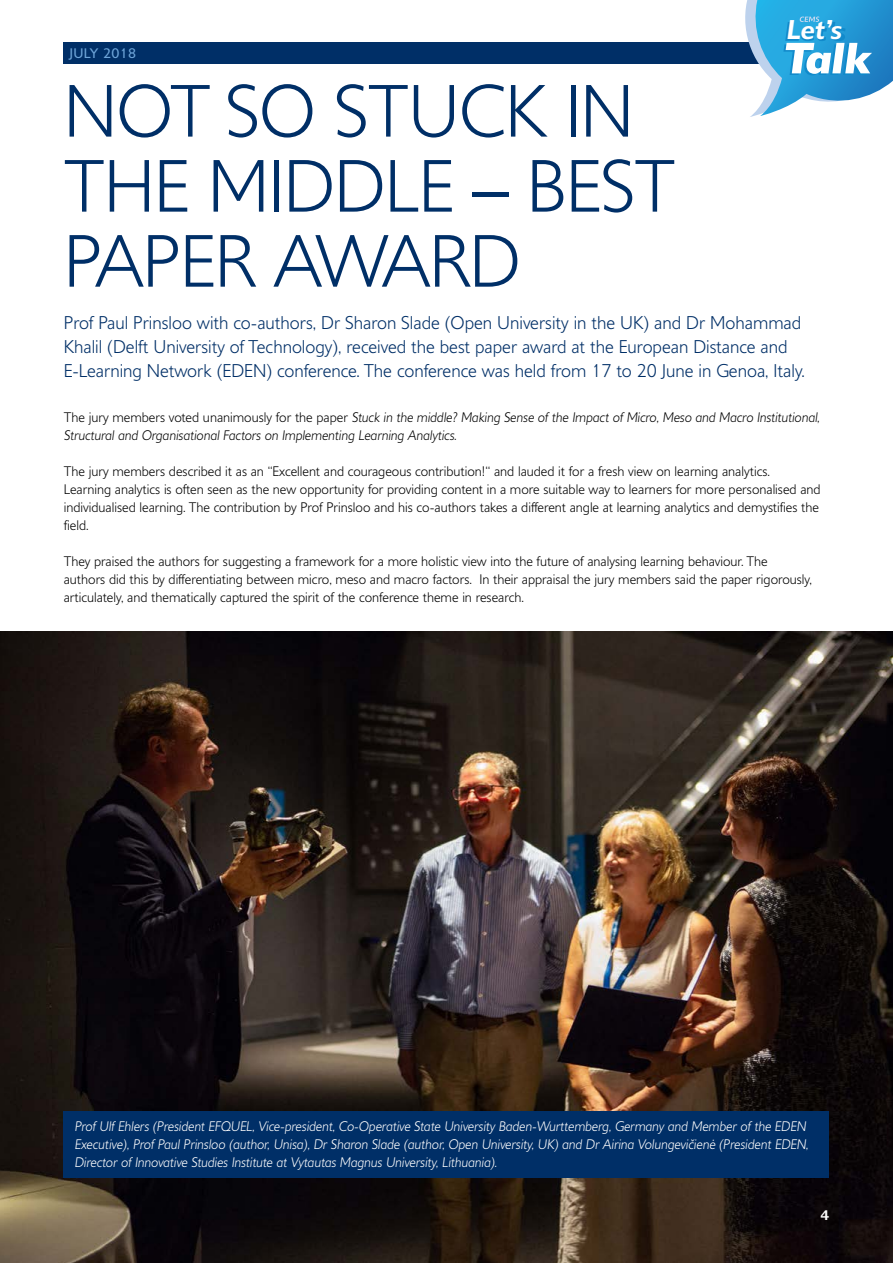
<style>
.page{position:relative;width:893px;height:1263px;background:#fff}
.page>*{position:absolute;margin:0;border:0;box-sizing:border-box;transform-origin:0 0}
.t1{font:300 72px/75px "Delargo DT";letter-spacing:-.01em;color:#002f67}
.t2{font:italic 600 26.4px "Delargo DT";color:#fff}
.t3{font:300 18px/24px "Delargo DT";color:#002f67}
.t4{font:300 13.5px/18px "Delargo DT";color:#000}
.t5{font:italic 300 13.5px/18px "Delargo DT";color:#fff}
.t6{font:italic 300 13.5px/18px "Delargo DT";color:#000}
.t7{font:13.5px "Delargo DT";letter-spacing:.025em;color:#6da4d8}
.t8{font:600 13.5px "Delargo DT";color:#fff}
.s1{font-style:normal}
</style>
<div class="page">
<img style="left:0;top:631px;width:893px;height:632px">
<div style="left:64px;top:43px;width:765px;height:21px;background:#002f67"></div>
<svg style="left:738px;top:0;width:155px;height:117px"></svg>
<div style="left:64px;top:1111px;width:765px;height:67px;background:#002f67"></div>
<p class="t7" style="left:69px;top:45px;width:68px">JULY 2018</p>
<h2 class="t2" style="left:786px;top:14px;width:57px">Let’s</h2>
<h1 class="t1" style="left:64px;top:72px;width:613px">NOT SO STUCK IN<br>THE MIDDLE – BEST<br>PAPER AWARD</h1>
<p class="t3" style="left:64px;top:311px;width:743px">Prof Paul Prinsloo with co-authors, Dr Sharon Slade (Open University in the UK) and Dr Mohammad<br>Khalil (Delft University of Technology), received the best paper award at the European Distance and<br>E-Learning Network (EDEN) conference. The conference was held from 17 to 20 June in Genoa, Italy.</p>
<p class="t6" style="left:64px;top:408px;width:757px"><span class="s1">The jury members voted unanimously for the paper</span> Stuck in the middle? Making Sense of the Impact of Micro, Meso and Macro Institutional,<br>Structural and Organisational Factors on Implementing Learning Analytics.</p>
<p class="t4" style="left:64px;top:462px;width:758px">The jury members described it as an “Excellent and courageous contribution!“ and lauded it for a fresh view on learning analytics.<br>Learning analytics is often seen as the new opportunity for providing content in a more suitable way to learners for more personalised and individualised learning. The contribution by Prof Prinsloo and his co-authors takes a different angle at learning analytics and demystifies the field.</p>
<p class="t4" style="left:64px;top:551px;width:750px">They praised the authors for suggesting a framework for a more holistic view into the future of analysing learning behaviour. The authors did this by differentiating between micro, meso and macro factors. In their appraisal the jury members said the paper rigorously, articulately, and thematically captured the spirit of the conference theme in research.</p>
<p class="t5" style="left:74px;top:1117px;width:735px">Prof Ulf Ehlers (President EFQUEL, Vice-president, Co-Operative State University Baden-Wurttemberg, Germany and Member of the EDEN<br>Executive), Prof Paul Prinsloo (author, Unisa), Dr Sharon Slade (author, Open University, UK) and Dr Airina Volungevičienė (President EDEN,<br>Director of Innovative Studies Institute at Vytautas Magnus University, Lithuania).</p>
<p class="t8" style="left:820px;top:1207px;width:10px">4</p>
</div>
